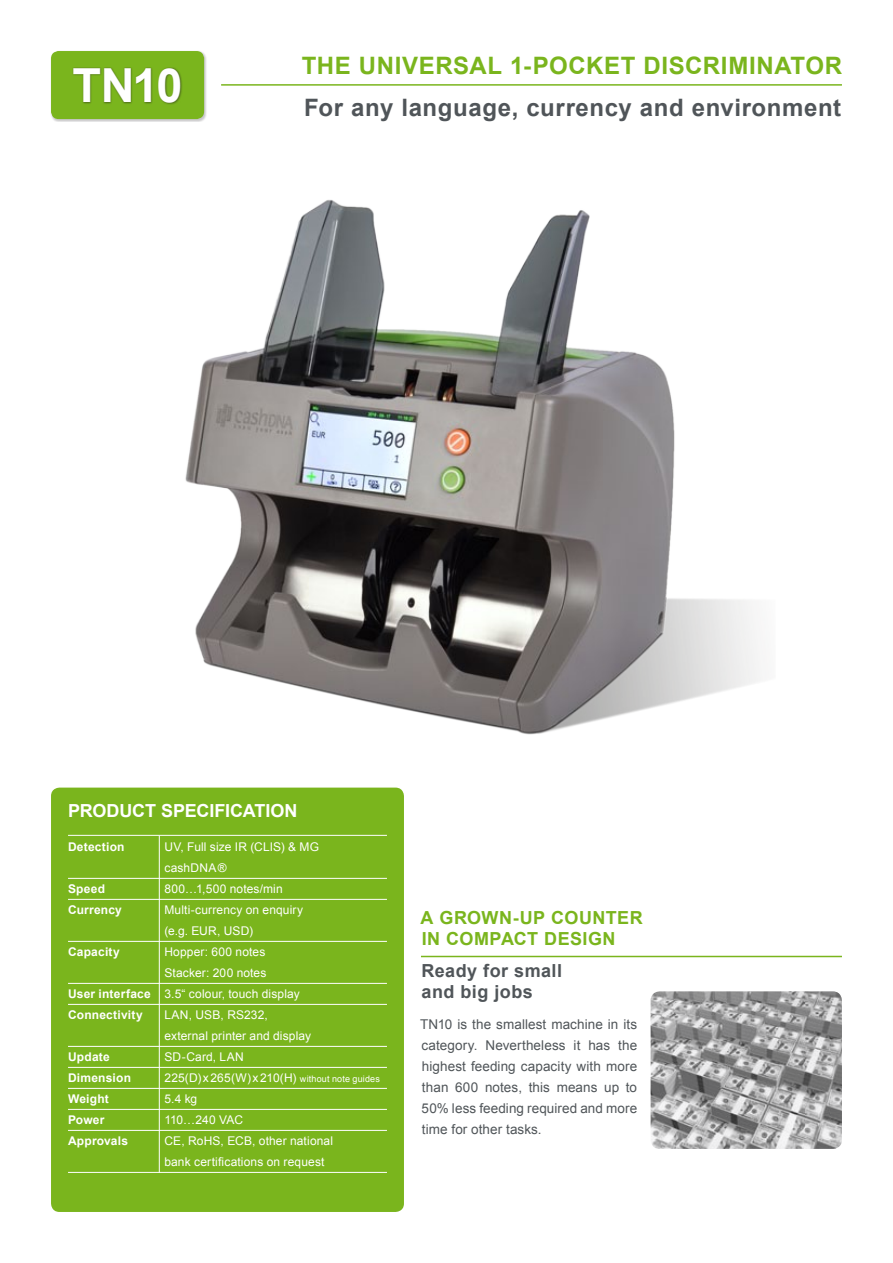
<style>
.page{position:relative;width:893px;height:1263px;background:#fff}
.page>*{position:absolute;margin:0;border:0;box-sizing:border-box;transform-origin:0 0}
.t1{font:700 46.95px "Arial";color:#fff}
.t2{font:700 24px "Arial";letter-spacing:.025em;color:#505559}
.t3{font:700 24px "Arial";letter-spacing:.025em;color:#7ab51d}
.t4{font:700 18px/21px "Arial";letter-spacing:.025em;color:#7ab51d}
.t5{font:700 18px/21px "Arial";letter-spacing:.025em;color:#505559}
.t6{font:700 18px "Arial";color:#fff}
.t7{font:13.5px/21px "Arial";letter-spacing:.005em;color:#505559;text-align:justify}
.t8{font:12px/21px "Arial";letter-spacing:.01em;color:#fff}
.t9{font:700 12px/21px "Arial";letter-spacing:.015em;color:#fff}
.s1{font-size:9px}
</style>
<div class="page">
<img style="left:185px;top:200px;width:576px;height:535px">
<hr style="left:421px;top:956px;width:421px;height:1px;background:#7ab51d">
<hr style="left:221px;top:84px;width:621px;height:2px;background:#7ab51d">
<div style="left:51px;top:788px;width:353px;height:424px;background:#7ab51d;border-radius:9px"></div>
<hr style="left:68px;top:835px;width:319px;height:1px;background:#fff">
<hr style="left:68px;top:878px;width:319px;height:1px;background:#fff">
<hr style="left:68px;top:899px;width:319px;height:1px;background:#fff">
<hr style="left:68px;top:941px;width:319px;height:1px;background:#fff">
<hr style="left:68px;top:983px;width:319px;height:1px;background:#fff">
<hr style="left:68px;top:1004px;width:319px;height:1px;background:#fff">
<hr style="left:68px;top:1046px;width:319px;height:1px;background:#fff">
<hr style="left:68px;top:1067px;width:319px;height:1px;background:#fff">
<hr style="left:68px;top:1088px;width:319px;height:1px;background:#fff">
<hr style="left:68px;top:1109px;width:319px;height:1px;background:#fff">
<hr style="left:68px;top:1130px;width:319px;height:1px;background:#fff">
<hr style="left:68px;top:1172px;width:319px;height:1px;background:#fff">
<hr style="left:159px;top:836px;width:1px;height:336px;background:#fff">
<div style="left:51px;top:51px;width:157px;height:71px;background:#1a171c;opacity:.25"></div>
<div style="left:51px;top:51px;width:153px;height:68px;background:#7ab51d;border-radius:8px"></div>
<div style="left:72px;top:67px;width:111px;height:38px;background:#1a171c;opacity:.5"></div>
<svg style="left:651px;top:991px;width:191px;height:158px;background:#a2a2a3"></svg>
<h1 class="t1" style="left:73px;top:54px;width:111px">TN10</h1>
<h2 class="t3" style="left:302px;top:49px;width:542px">THE UNIVERSAL 1-POCKET DISCRIMINATOR</h2>
<h2 class="t2" style="left:304px;top:91px;width:539px">For any language, currency and environment</h2>
<h3 class="t6" style="left:68px;top:799px;width:24px">Product</h3>
<h3 class="t6" style="left:161px;top:799px;width:24px">Specification</h3>
<p class="t9" style="left:68px;top:836px;width:58px">Detection</p>
<p class="t9" style="left:68px;top:878px;width:55px">Speed<br>Currency</p>
<p class="t9" style="left:68px;top:941px;width:53px">Capacity</p>
<p class="t9" style="left:68px;top:983px;width:84px">User interface<br>Connectivity</p>
<p class="t9" style="left:68px;top:1046px;width:64px">Update<br>Dimension<br>Weight<br>Power<br>Approvals</p>
<p class="t8" style="left:164px;top:836px;width:217px">UV, Full size IR (CLIS) &amp; MG cashDNA®<br>800…1,500 notes/min<br>Multi-currency on enquiry<br>(e.g. EUR, USD)<br>Hopper: 600 notes<br>Stacker: 200 notes<br>3.5“ colour, touch display<br>LAN, USB, RS232,<br>external printer and display<br>SD-Card, LAN<br>225(D)x265(W)x210(H) <span class="s1">without note guides<br></span>5.4 kg<br>110…240 VAC<br>CE, RoHS, ECB, other national<br>bank certifications on request</p>
<h3 class="t4" style="left:421px;top:908px;width:224px">A GROWN-UP COUNTER<br>IN COMPACT DESIGN</h3>
<h3 class="t5" style="left:421px;top:960px;width:142px">Ready for small and big jobs</h3>
<p class="t7" style="left:420px;top:1014px;width:219px">TN10 is the smallest machine in its category. Nevertheless it has the highest feeding capacity with more than 600 notes, this means up to 50% less feeding required and more time for other tasks.</p>
</div>
